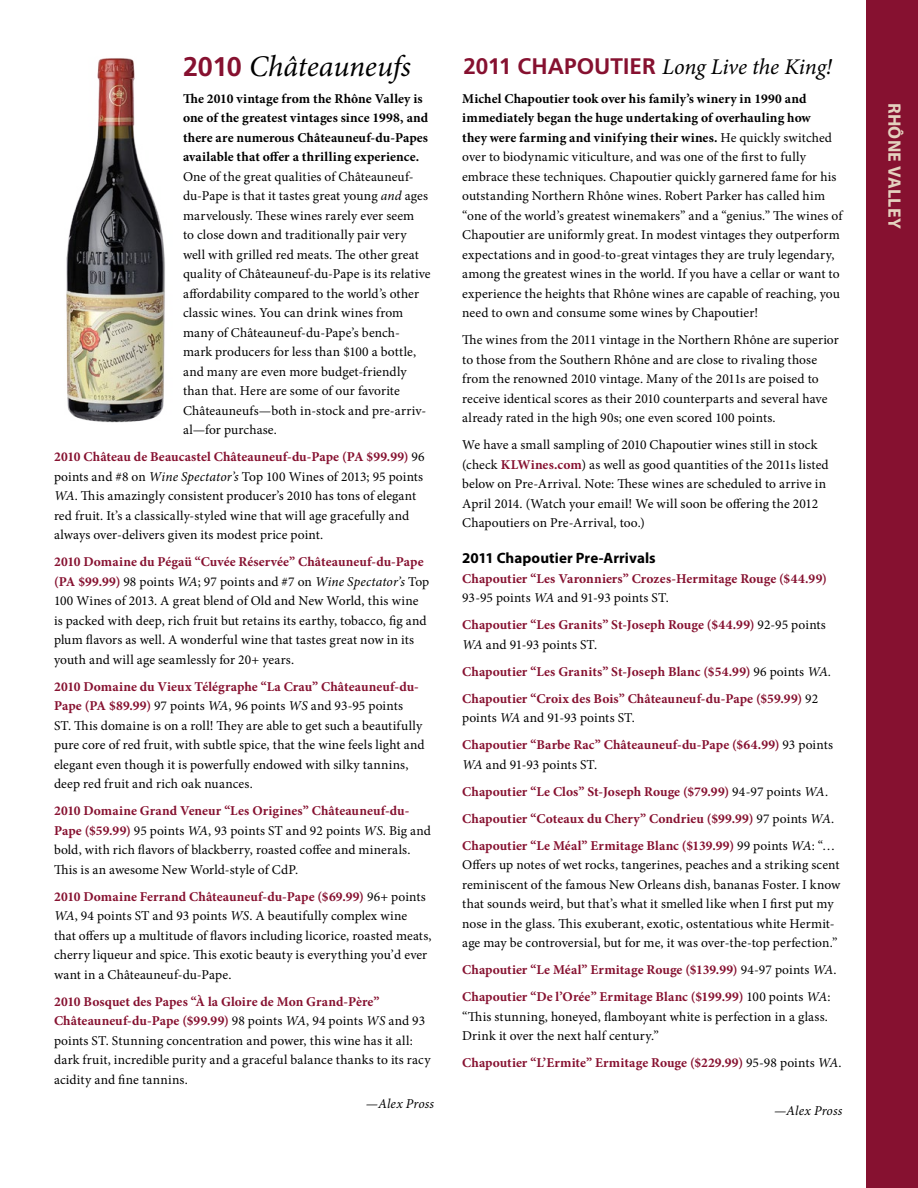
<style>
.page{position:relative;width:918px;height:1188px;background:#fff}
.page>*{position:absolute;margin:0;border:0;box-sizing:border-box;transform-origin:0 0}
.Column_Title_Red_Bol{font:italic 30px "Minion Pro";letter-spacing:-.005em;color:#000}
.Column_Title_Red_Bol-2{font:italic 22.5px "Minion Pro";letter-spacing:-.01em;color:#000}
.Section_Header{font:700 18px "Myriad Pro";letter-spacing:.01em;color:#e4d2bf}
.Sub-Headline_10_pt_L{font:700 15px "Myriad Pro";letter-spacing:.005em;color:#000}
.Body_Copy{font:13.5px/19.5px "Minion Pro";letter-spacing:.01em;color:#000}
.Body_Copy-2{font:700 13.5px/19.5px "Minion Pro";letter-spacing:.005em;color:#861130}
.Body_Copy-3{font:italic 13.5px "Minion Pro";letter-spacing:.015em;color:#000}
.s1{font-family:"Frutiger LT Std";font-weight:700;font-style:normal;font-size:27px;color:#861130}
.s2{font-family:"Frutiger LT Std";font-weight:700;font-style:normal;color:#861130}
.s3{font-weight:700}
.s4{font-style:italic}
.s5{font-weight:700;color:#861130}
.s6{font-weight:400;color:#000}
.s7{font-weight:400;font-style:italic;color:#000}
</style>
<div class="page">
<div style="left:866px;top:0;width:52px;height:1188px;background:#861130"></div>
<img style="left:66px;top:58px;width:99px;height:365px">
<p class="Column_Title_Red_Bol" style="left:183px;top:46px;width:229px"><span class="s1">2010</span> Châteauneufs</p>
<p class="Column_Title_Red_Bol-2" style="left:463px;top:51px;width:370px"><span class="s2">2011 CHAPOUTIER</span> Long Live the King!</p>
<p class="Body_Copy" style="left:183px;top:89px;width:249px"><span class="s3">The 2010 vintage from the Rhône Valley is one of the greatest vintages since 1998, and there are numerous Châteauneuf-du-Papes available that offer a thrilling experience.<br></span>One of the great qualities of Châteauneuf&shy;du-Pape is that it tastes great young <span class="s4">and</span> ages marvelously. These wines rarely ever seem<br>to close down and traditionally pair very well with grilled red meats. The other great quality of Châteauneuf-du-Pape is its relative affordability compared to the world’s other classic wines. You can drink wines from many of Châteauneuf-du-Pape’s bench&shy;mark producers for less than $100 a bottle, and many are even more budget-friendly than that. Here are some of our favorite Châteauneufs—both in-stock and pre-arriv&shy;al—for purchase.</p>
<p class="Body_Copy" style="left:54px;top:447px;width:372px"><span class="s5">2010 Château de Beaucastel Châteauneuf-du-Pape (PA $99.99)</span> 96 points and #8 on <span class="s4">Wine Spectator’s</span> Top 100 Wines of 2013; 95 points <span class="s4">WA</span>. This amazingly consistent producer’s 2010 has tons of elegant red fruit. It’s a classically-styled wine that will age gracefully and always over-delivers given its modest price point.</p>
<p class="Body_Copy" style="left:54px;top:552px;width:377px"><span class="s5">2010 Domaine du Pégaü “Cuvée Réservée” Châteauneuf-du-Pape (PA $99.99)</span> 98 points <span class="s4">WA</span>; 97 points and #7 on <span class="s4">Wine Spectator’s</span> Top 100 Wines of 2013. A great blend of Old and New World, this wine is packed with deep, rich fruit but retains its earthy, tobacco, fig and plum flavors as well. A wonderful wine that tastes great now in its youth and will age seamlessly for 20+ years.</p>
<p class="Body_Copy" style="left:54px;top:677px;width:372px"><span class="s5">2010 Domaine du Vieux Télégraphe “La Crau” Châteauneuf-du-Pape (PA $89.99)</span> 97 points <span class="s4">WA</span>, 96 points <span class="s4">WS</span> and 93-95 points<br>ST. This domaine is on a roll! They are able to get such a beautifully pure core of red fruit, with subtle spice, that the wine feels light and elegant even though it is powerfully endowed with silky tannins, deep red fruit and rich oak nuances.</p>
<p class="Body_Copy" style="left:54px;top:801px;width:378px"><span class="s5">2010 Domaine Grand Veneur “Les Origines” Châteauneuf-du-Pape ($59.99)</span> 95 points <span class="s4">WA</span>, 93 points ST and 92 points <span class="s4">WS</span>. Big and bold, with rich flavors of blackberry, roasted coffee and minerals.<br>This is an awesome New World-style of CdP.</p>
<p class="Body_Copy" style="left:54px;top:887px;width:379px"><span class="s5">2010 Domaine Ferrand Châteauneuf-du-Pape ($69.99)</span> 96+ points <span class="s4">WA</span>, 94 points ST and 93 points <span class="s4">WS</span>. A beautifully complex wine that offers up a multitude of flavors including licorice, roasted meats, cherry liqueur and spice. This exotic beauty is everything you’d ever want in a Châteauneuf-du-Pape.</p>
<p class="Body_Copy" style="left:54px;top:992px;width:378px"><span class="s5">2010 Bosquet des Papes “À la Gloire de Mon Grand-Père” Châteauneuf-du-Pape ($99.99)</span> 98 points <span class="s4">WA</span>, 94 points <span class="s4">WS</span> and 93 points ST. Stunning concentration and power, this wine has it all: dark fruit, incredible purity and a graceful balance thanks to its racy acidity and fine tannins.</p>
<p class="Body_Copy-3" style="left:366px;top:1094px;width:70px">—Alex Pross</p>
<p class="Body_Copy" style="left:462px;top:89px;width:382px"><span class="s3">Michel Chapoutier took over his family’s winery in 1990 and immediately began the huge undertaking of overhauling how<br>they were farming and vinifying their wines.</span> He quickly switched over to biodynamic viticulture, and was one of the first to fully embrace these techniques. Chapoutier quickly garnered fame for his outstanding Northern Rhône wines. Robert Parker has called him “one of the world’s greatest winemakers” and a “genius.” The wines of Chapoutier are uniformly great. In modest vintages they outperform expectations and in good-to-great vintages they are truly legendary, among the greatest wines in the world. If you have a cellar or want to experience the heights that Rhône wines are capable of reaching, you need to own and consume some wines by Chapoutier!</p>
<p class="Body_Copy" style="left:462px;top:330px;width:378px">The wines from the 2011 vintage in the Northern Rhône are superior to those from the Southern Rhône and are close to rivaling those from the renowned 2010 vintage. Many of the 2011s are poised to receive identical scores as their 2010 counterparts and several have already rated in the high 90s; one even scored 100 points.</p>
<p class="Body_Copy" style="left:462px;top:435px;width:368px">We have a small sampling of 2010 Chapoutier wines still in stock (check <span class="s5">KLWines.com</span>) as well as good quantities of the 2011s listed below on Pre-Arrival. Note: These wines are scheduled to arrive in April 2014. (Watch your email! We will soon be offering the 2012<br>Chapoutiers on Pre-Arrival, too.)</p>
<p class="Sub-Headline_10_pt_L" style="left:462px;top:548px;width:195px">2011 Chapoutier Pre-Arrivals</p>
<p class="Body_Copy-2" style="left:462px;top:568px;width:366px">Chapoutier “Les Varonniers” Crozes-Hermitage Rouge ($44.99)<br><span class="s6">93-95 points</span> <span class="s7">WA</span> <span class="s6">and 91-93 points ST.</span></p>
<p class="Body_Copy-2" style="left:462px;top:615px;width:365px">Chapoutier “Les Granits” St-Joseph Rouge ($44.99) <span class="s6">92-95 points<br></span><span class="s7">WA</span> <span class="s6">and 91-93 points ST.</span></p>
<p class="Body_Copy-2" style="left:462px;top:661px;width:371px">Chapoutier “Les Granits” St-Joseph Blanc ($54.99) <span class="s6">96 points</span> <span class="s7">WA.</span></p>
<p class="Body_Copy-2" style="left:462px;top:688px;width:358px">Chapoutier “Croix des Bois” Châteauneuf-du-Pape ($59.99) <span class="s6">92 points</span> <span class="s7">WA</span> <span class="s6">and 91-93 points ST.</span></p>
<p class="Body_Copy-2" style="left:462px;top:735px;width:372px">Chapoutier “Barbe Rac” Châteauneuf-du-Pape ($64.99) <span class="s6">93 points<br></span><span class="s7">WA</span> <span class="s6">and 91-93 points ST.</span></p>
<p class="Body_Copy-2" style="left:462px;top:781px;width:367px">Chapoutier “Le Clos” St-Joseph Rouge ($79.99) <span class="s6">94-97 points</span> <span class="s7">WA</span><span class="s6">.</span></p>
<p class="Body_Copy-2" style="left:462px;top:808px;width:373px">Chapoutier “Coteaux du Chery” Condrieu ($99.99) <span class="s6">97 points</span> <span class="s7">WA</span><span class="s6">.</span></p>
<p class="Body_Copy" style="left:462px;top:836px;width:380px"><span class="s5">Chapoutier “Le Méal” Ermitage Blanc ($139.99)</span> 99 points <span class="s4">WA</span>: “… Offers up notes of wet rocks, tangerines, peaches and a striking scent reminiscent of the famous New Orleans dish, bananas Foster. I know that sounds weird, but that’s what it smelled like when I first put my nose in the glass. This exuberant, exotic, ostentatious white Hermit&shy;age may be controversial, but for me, it was over-the-top perfection.”</p>
<p class="Body_Copy-2" style="left:462px;top:960px;width:376px">Chapoutier “Le Méal” Ermitage Rouge ($139.99) <span class="s6">94-97 points</span> <span class="s7">WA</span><span class="s6">.</span></p>
<p class="Body_Copy" style="left:462px;top:987px;width:370px"><span class="s5">Chapoutier “De l’Orée” Ermitage Blanc ($199.99)</span> 100 points <span class="s4">WA</span>: “This stunning, honeyed, flamboyant white is perfection in a glass.<br>Drink it over the next half century.”</p>
<p class="Body_Copy-2" style="left:462px;top:1053px;width:381px">Chapoutier “L’Ermite” Ermitage Rouge ($229.99) <span class="s6">95-98 points</span> <span class="s7">WA</span><span class="s6">.</span></p>
<p class="Body_Copy-3" style="left:774px;top:1102px;width:70px">—Alex Pross</p>
<p class="Section_Header" style="left:906px;top:103px;width:127px;rotate:90deg">RHÔNE VALLEY</p>
</div>
